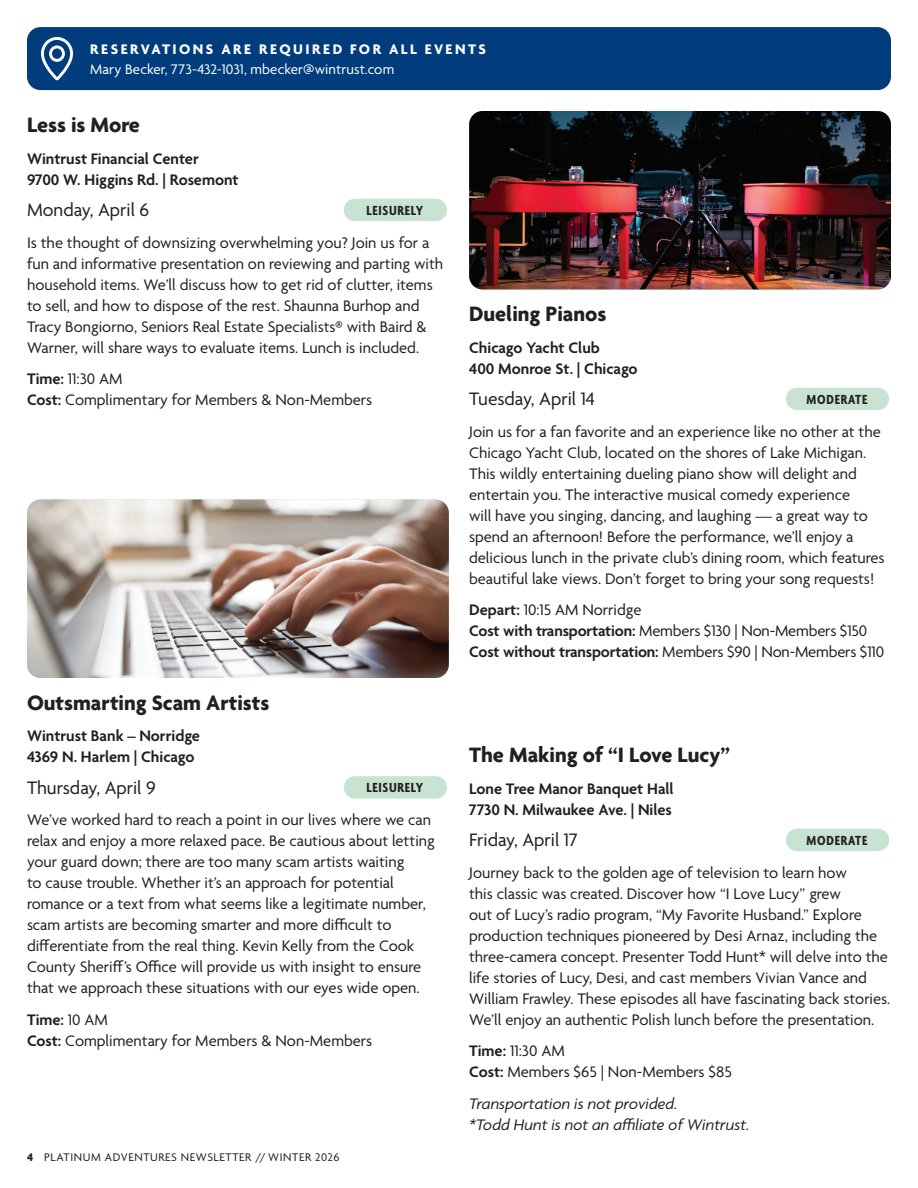
<style>
.page{position:relative;width:918px;height:1188px;background:#fff}
.page>*{position:absolute;margin:0;border:0;box-sizing:border-box;transform-origin:0 0}
.t1{font:700 22.5px "Agenda";color:#231f20}
.t2{font:19.5px "Agenda";color:#231f20}
.t3{font:16.5px/21px "Agenda";color:#231f20}
.t4{font:600 16.5px/21px "Agenda";color:#231f20}
.t5{font:italic 16.5px/21px "Agenda";color:#231f20}
.t6{font:15px "Agenda";letter-spacing:.005em;color:#fff}
.t7{font:700 15px "Agenda";letter-spacing:.165em;color:#fff}
.t8{font:700 condensed 14.25px "Agenda";letter-spacing:.05em;color:#231f20}
.t9{font:12px "Agenda";letter-spacing:.05em;color:#231f20}
.s1{font-weight:600}
.s2{font-weight:700}
</style>
<div class="page">
<div style="left:27px;top:27px;width:864px;height:63px;background:#013d7d;border-radius:14px"></div>
<svg style="left:41px;top:37px;width:32px;height:44px"></svg>
<img style="left:27px;top:500px;width:422px;height:178px">
<div style="left:344px;top:776px;width:103px;height:23px;background:#c8e3d2;border-radius:11px"></div>
<div style="left:344px;top:199px;width:103px;height:22px;background:#c8e3d2;border-radius:11px"></div>
<img style="left:469px;top:111px;width:422px;height:179px">
<div style="left:786px;top:388px;width:103px;height:22px;background:#c8e3d2;border-radius:11px"></div>
<div style="left:786px;top:829px;width:103px;height:22px;background:#c8e3d2;border-radius:11px"></div>
<p class="t7" style="left:90px;top:41px;width:397px">RESERVATIONS ARE REQUIRED FOR ALL EVENTS</p>
<p class="t6" style="left:90px;top:61px;width:306px">Mary Becker, 773-432-1031, mbecker@wintrust.com</p>
<h1 class="t1" style="left:27px;top:113px;width:114px">Less is More</h1>
<p class="t4" style="left:27px;top:149px;width:213px">Wintrust Financial Center<br>9700 W. Higgins Rd. | Rosemont</p>
<p class="t2" style="left:27px;top:199px;width:124px">Monday, April 6</p>
<p class="t8" style="left:366px;top:202px;width:58px">LEISURELY</p>
<p class="t3" style="left:27px;top:233px;width:418px">Is the thought of downsizing overwhelming you? Join us for a fun and informative presentation on reviewing and parting with household items. We’ll discuss how to get rid of clutter, items to sell, and how to dispose of the rest. Shaunna Burhop and Tracy Bongiorno, Seniors Real Estate Specialists® with Baird &amp; Warner, will share ways to evaluate items. Lunch is included.</p>
<p class="t3" style="left:27px;top:369px;width:347px"><span class="s1">Time:</span> 11:30 AM<br><span class="s1">Cost:</span> Complimentary for Members &amp; Non-Members</p>
<h1 class="t1" style="left:27px;top:690px;width:244px">Outsmarting Scam Artists</h1>
<p class="t4" style="left:27px;top:726px;width:174px">Wintrust Bank – Norridge<br>4369 N. Harlem | Chicago</p>
<p class="t2" style="left:27px;top:777px;width:130px">Thursday, April 9</p>
<p class="t8" style="left:366px;top:780px;width:58px">LEISURELY</p>
<p class="t3" style="left:27px;top:810px;width:409px">We’ve worked hard to reach a point in our lives where we can relax and enjoy a more relaxed pace. Be cautious about letting your guard down; there are too many scam artists waiting<br>to cause trouble. Whether it’s an approach for potential romance or a text from what seems like a legitimate number, scam artists are becoming smarter and more difficult to differentiate from the real thing. Kevin Kelly from the Cook County Sheriff’s Office will provide us with insight to ensure that we approach these situations with our eyes wide open.</p>
<p class="t3" style="left:27px;top:1010px;width:347px"><span class="s1">Time:</span> 10 AM<br><span class="s1">Cost:</span> Complimentary for Members &amp; Non-Members</p>
<p class="t9" style="left:27px;top:1151px;width:314px"><span class="s2">4</span> PLATINUM ADVENTURES NEWSLETTER // WINTER 2026</p>
<h1 class="t1" style="left:469px;top:302px;width:139px">Dueling Pianos</h1>
<p class="t4" style="left:469px;top:338px;width:170px">Chicago Yacht Club<br>400 Monroe St. | Chicago</p>
<p class="t2" style="left:469px;top:388px;width:128px">Tuesday, April 14</p>
<p class="t8" style="left:807px;top:391px;width:62px">MODERATE</p>
<p class="t3" style="left:469px;top:422px;width:417px">Join us for a fan favorite and an experience like no other at the Chicago Yacht Club, located on the shores of Lake Michigan.<br>This wildly entertaining dueling piano show will delight and entertain you. The interactive musical comedy experience<br>will have you singing, dancing, and laughing — a great way to spend an afternoon! Before the performance, we’ll enjoy a delicious lunch in the private club’s dining room, which features beautiful lake views. Don’t forget to bring your song requests!</p>
<p class="t3" style="left:469px;top:600px;width:417px"><span class="s1">Depart:</span> 10:15 AM Norridge<br><span class="s1">Cost with transportation:</span> Members $130 | Non-Members $150<br><span class="s1">Cost without transportation:</span> Members $90 | Non-Members $110</p>
<h1 class="t1" style="left:469px;top:743px;width:262px">The Making of “I Love Lucy”</h1>
<p class="t4" style="left:469px;top:779px;width:206px">Lone Tree Manor Banquet Hall<br>7730 N. Milwaukee Ave. | Niles</p>
<p class="t2" style="left:469px;top:829px;width:110px">Friday, April 17</p>
<p class="t8" style="left:807px;top:832px;width:62px">MODERATE</p>
<p class="t3" style="left:469px;top:863px;width:423px">Journey back to the golden age of television to learn how<br>this classic was created. Discover how “I Love Lucy” grew<br>out of Lucy’s radio program, “My Favorite Husband.” Explore production techniques pioneered by Desi Arnaz, including the three-camera concept. Presenter Todd Hunt* will delve into the life stories of Lucy, Desi, and cast members Vivian Vance and William Frawley. These episodes all have fascinating back stories.<br>We’ll enjoy an authentic Polish lunch before the presentation.</p>
<p class="t3" style="left:469px;top:1041px;width:264px"><span class="s1">Time:</span> 11:30 AM<br><span class="s1">Cost:</span> Members $65 | Non-Members $85</p>
<p class="t5" style="left:469px;top:1093px;width:282px">Transportation is not provided.<br>*Todd Hunt is not an affiliate of Wintrust.</p>
</div>
